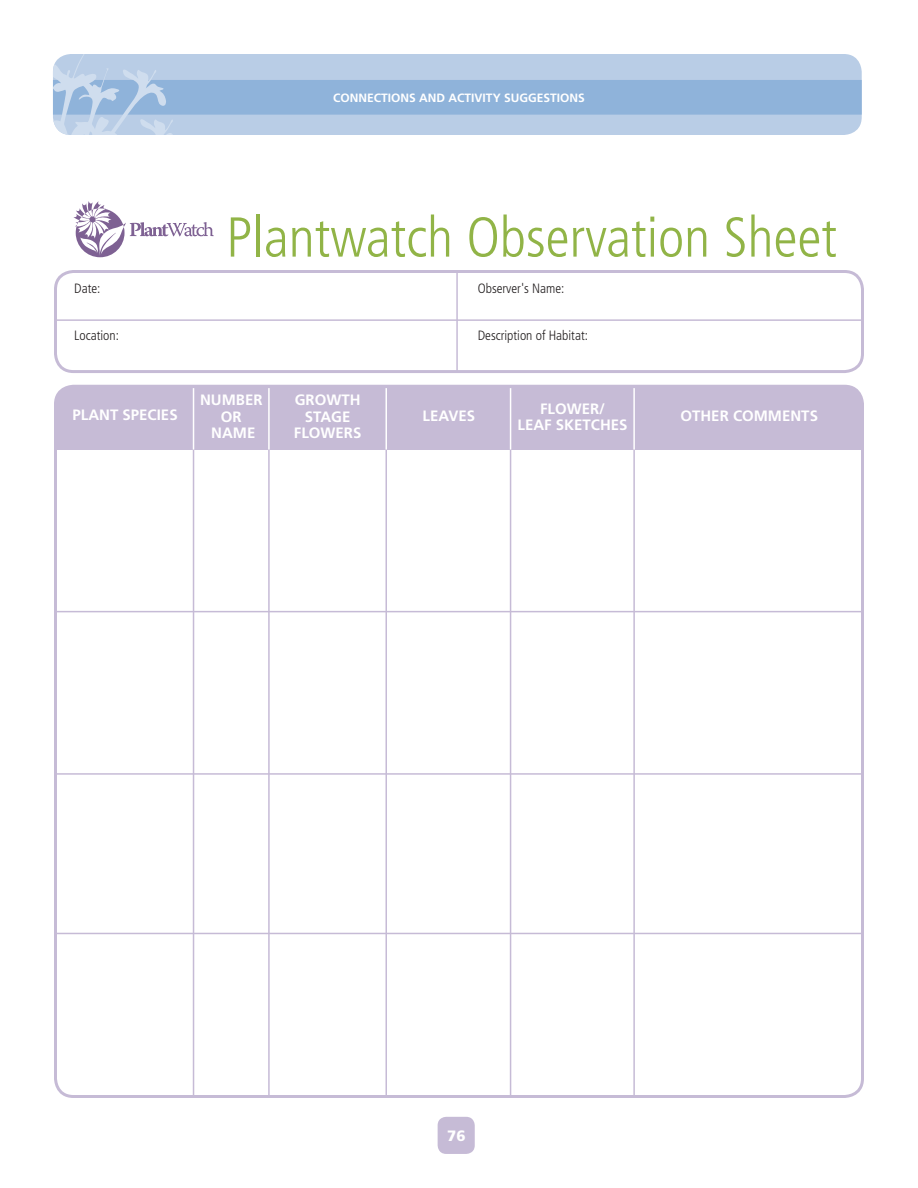
<style>
.page{position:relative;width:918px;height:1188px;background:#fff}
.page>*{position:absolute;margin:0;border:0;box-sizing:border-box;transform-origin:0 0}
.t1{font:300 condensed 56.1px "Frutiger";color:#91b447}
.t2{font:700 15px/16.5px "Frutiger";color:#fff;text-align:center}
.t3{font:900 15px "Frutiger";color:#fff}
.t4{font:300 condensed 13.5px "Frutiger";color:#231f20}
.t5{font:700 12px "Frutiger";color:#fff}
</style>
<div class="page">
<svg style="left:53px;top:54px;width:809px;height:81px;background:#a9c3e1"></svg>
<div style="left:438px;top:1117px;width:37px;height:37px;background:#c6bbd6;border-radius:9px"></div>
<div style="left:54px;top:270px;width:810px;height:103px;border:3px solid #c6bbd6;border-radius:18px"></div>
<div style="left:56px;top:386px;width:806px;height:64px;background:#c6bbd6"></div>
<div style="left:54px;top:385px;width:810px;height:713px;border:3px solid #c6bbd6;border-radius:18px"></div>
<hr style="left:55px;top:319px;width:807px;height:2px;background:#c6bbd6">
<hr style="left:456px;top:271px;width:2px;height:102px;background:#c6bbd6">
<hr style="left:193px;top:447px;width:1px;height:650px;background:#c6bbd6">
<hr style="left:268px;top:447px;width:2px;height:650px;background:#c6bbd6">
<hr style="left:386px;top:447px;width:1px;height:650px;background:#c6bbd6">
<hr style="left:510px;top:447px;width:1px;height:650px;background:#c6bbd6">
<hr style="left:633px;top:447px;width:2px;height:650px;background:#c6bbd6">
<hr style="left:193px;top:388px;width:1px;height:62px;background:#fff">
<hr style="left:268px;top:388px;width:2px;height:62px;background:#fff">
<hr style="left:386px;top:388px;width:1px;height:62px;background:#fff">
<hr style="left:510px;top:388px;width:1px;height:62px;background:#fff">
<hr style="left:633px;top:388px;width:2px;height:62px;background:#fff">
<hr style="left:56px;top:611px;width:807px;height:1px;background:#c6bbd6">
<hr style="left:56px;top:773px;width:807px;height:2px;background:#c6bbd6">
<hr style="left:56px;top:933px;width:807px;height:1px;background:#c6bbd6">
<svg style="left:74px;top:201px;width:140px;height:56px"></svg>
<p class="t5" style="left:333px;top:93px;width:253px">CONNECTIONS AND ACTIVITY SUGGESTIONS</p>
<h1 class="t1" style="left:226px;top:215px;width:612px">Plantwatch Observation Sheet</h1>
<p class="t4" style="left:74px;top:282px;width:28px">Date:</p>
<p class="t4" style="left:478px;top:282px;width:88px">Observer's Name:</p>
<p class="t4" style="left:74px;top:330px;width:46px">Location:</p>
<p class="t4" style="left:478px;top:330px;width:112px">Description of Habitat:</p>
<p class="t2" style="left:73px;top:408px;width:107px">PLANT SPECIES</p>
<p class="t2" style="left:200px;top:393px;width:64px">NUMBER<br>OR<br>NAME</p>
<p class="t2" style="left:294px;top:393px;width:69px">GROWTH<br>STAGE<br>FLOWERS</p>
<p class="t2" style="left:423px;top:409px;width:54px">LEAVES</p>
<p class="t2" style="left:518px;top:402px;width:112px">FLOWER/<br>LEAF SKETCHES</p>
<p class="t2" style="left:680px;top:409px;width:139px">OTHER COMMENTS</p>
<p class="t3" style="left:447px;top:1129px;width:20px">76</p>
</div>
